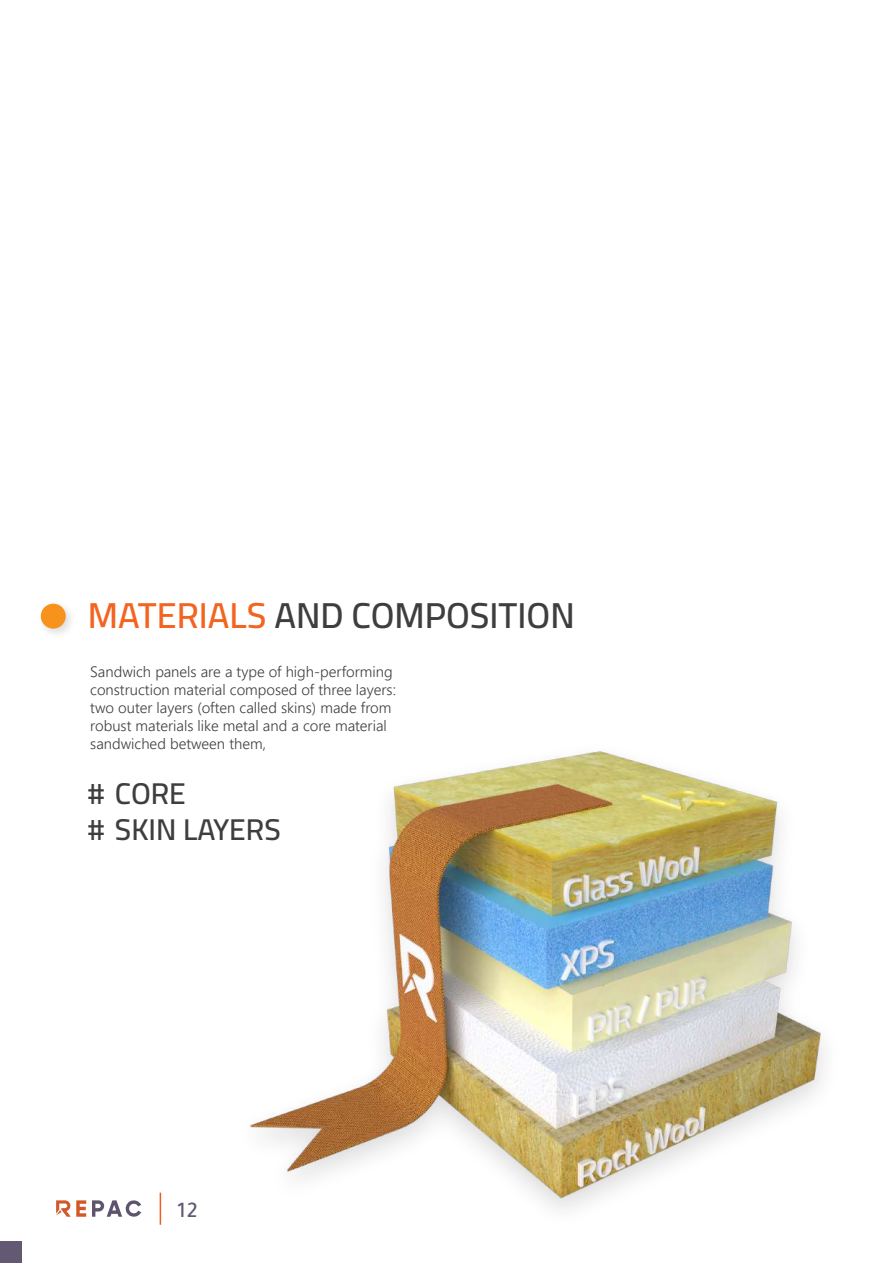
<style>
.page{position:relative;width:893px;height:1263px;background:#fff}
.page>*{position:absolute;margin:0;border:0;box-sizing:border-box;transform-origin:0 0}
.t1{font:600 36px "Cairo";color:#3e3e3f}
.t2{font:600 30px/36px "Cairo";color:#3e3e3f}
.t3{font:500 22.5px "Tajawal";color:#635972}
.t4{font:300 15px/18px "Segoe UI";color:#3e3e3f}
.s1{color:#f36421}
</style>
<div class="page">
<svg style="left:56px;top:1200px;width:30px;height:17px"></svg>
<svg style="left:92px;top:1200px;width:49px;height:17px"></svg>
<hr style="left:160px;top:1193px;width:1px;height:32px;background:#f15929">
<div style="left:0;top:1242px;width:21px;height:21px;background:#635972"></div>
<img style="left:250px;top:751px;width:574px;height:458px">
<img style="left:40px;top:603px;width:31px;height:31px">
<div style="left:41px;top:604px;width:25px;height:25px;background:#f7931d;border-radius:50%"></div>
<h1 class="t1" style="left:88px;top:589px;width:488px"><span class="s1">MATERIALS</span> AND COMPOSITION</h1>
<p class="t4" style="left:90px;top:661px;width:307px">Sandwich panels are a type of high-performing construction material composed of three layers: two outer layers (often called skins) made from robust materials like metal and a core material sandwiched between them,</p>
<h2 class="t2" style="left:88px;top:777px;width:194px"># CORE<br># SKIN LAYERS</h2>
<h3 class="t3" style="left:177px;top:1194px;width:22px">12</h3>
</div>
